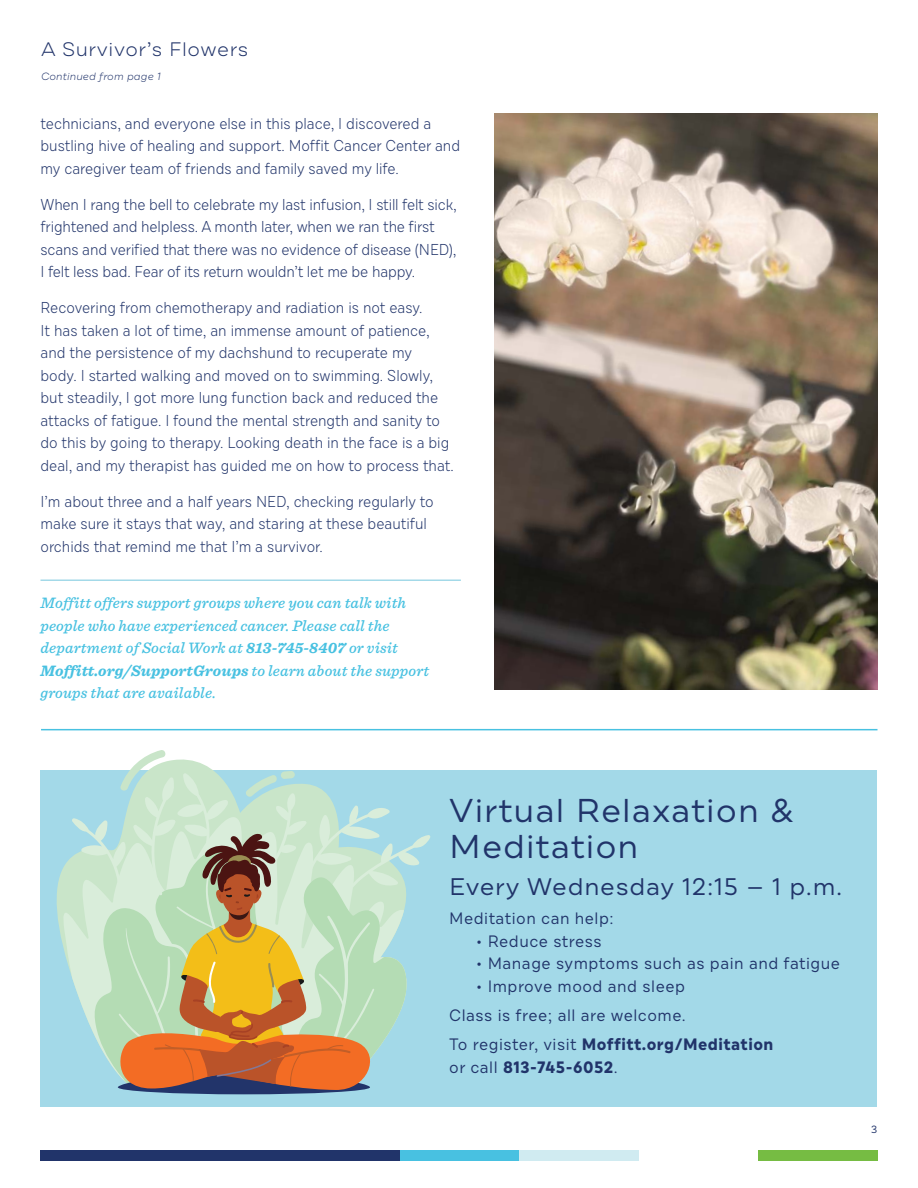
<style>
.page{position:relative;width:918px;height:1188px;background:#fff}
.page>*{position:absolute;margin:0;border:0;box-sizing:border-box;transform-origin:0 0}
.t1{font:33px/36px "Draft A";letter-spacing:.03em;color:#21346a}
.t2{font:24px "Draft A";letter-spacing:.03em;color:#21346a}
.t3{font:300 19.5px "Draft A";letter-spacing:.03em;color:#21346a}
.t4{font:16.5px/29.2px "Draft C";letter-spacing:.03em;color:#21346a}
.t5{font:700 16.5px "Draft C";letter-spacing:.03em;color:#21346a}
.t6{font:300 15.75px/22.5px "Draft D";color:#21346a}
.t7{font:italic 500 15.75px/22.5px "Sentinel";letter-spacing:.01em;color:#48c1e1}
.t8{font:italic 300 10.5px "Draft A";letter-spacing:.01em;color:#21346a}
.t9{font:10.5px "Draft A";color:#21346a}
.s1{font-weight:700}
.s2{font-weight:400}
</style>
<div class="page">
<div style="left:758px;top:1150px;width:120px;height:11px;background:#76bc43"></div>
<div style="left:519px;top:1150px;width:120px;height:11px;background:#d0ebf1"></div>
<div style="left:399px;top:1150px;width:120px;height:11px;background:#48c1e1"></div>
<div style="left:40px;top:1150px;width:360px;height:11px;background:#21346a"></div>
<hr style="left:41px;top:729px;width:837px;height:1px;background:#48c1e1">
<div style="left:40px;top:770px;width:838px;height:336px;background:#a3d9e8"></div>
<hr style="left:40px;top:579px;width:421px;height:2px;background:#a3d9e8">
<svg style="left:62px;top:858px;width:9px;height:115px"></svg>
<svg style="left:71px;top:750px;width:360px;height:344px"></svg>
<img style="left:495px;top:113px;width:383px;height:576px">
<p class="t3" style="left:41px;top:37px;width:209px">A Survivor’s Flowers</p>
<p class="t8" style="left:41px;top:70px;width:121px">Continued from page 1</p>
<p class="t6" style="left:40px;top:114px;width:421px">technicians, and everyone else in this place, I discovered a bustling hive of healing and support. Moffit Cancer Center and my caregiver team of friends and family saved my life.</p>
<p class="t6" style="left:40px;top:195px;width:418px">When I rang the bell to celebrate my last infusion, I still felt sick, frightened and helpless. A month later, when we ran the first scans and verified that there was no evidence of disease (NED), I felt less bad. Fear of its return wouldn’t let me be happy.</p>
<p class="t6" style="left:40px;top:298px;width:415px">Recovering from chemotherapy and radiation is not easy.<br>It has taken a lot of time, an immense amount of patience, and the persistence of my dachshund to recuperate my<br>body. I started walking and moved on to swimming. Slowly, but steadily, I got more lung function back and reduced the attacks of fatigue. I found the mental strength and sanity to do this by going to therapy. Looking death in the face is a big deal, and my therapist has guided me on how to process that.</p>
<p class="t6" style="left:40px;top:492px;width:395px">I’m about three and a half years NED, checking regularly to make sure it stays that way, and staring at these beautiful orchids that remind me that I’m a survivor.</p>
<p class="t7" style="left:40px;top:591px;width:390px">Moffitt offers support groups where you can talk with people who have experienced cancer. Please call the department of Social Work at <span class="s1">813-745-8407</span> or visit <span class="s1">Moffitt.org/SupportGroups</span> to learn about the support groups that are available.</p>
<h1 class="t1" style="left:449px;top:796px;width:346px">Virtual Relaxation &amp;<br>Meditation</h1>
<h2 class="t2" style="left:449px;top:872px;width:395px">Every Wednesday 12:15 — 1 p.m.</h2>
<p class="t4" style="left:449px;top:906px;width:166px">Meditation can help:</p>
<p class="t4" style="left:476px;top:928px;width:127px">• Reduce stress</p>
<p class="t4" style="left:476px;top:951px;width:365px">• Manage symptoms such as pain and fatigue</p>
<p class="t4" style="left:449px;top:973px;width:326px;text-indent:27px">• Improve mood and sleep<br>Class is free; all are welcome.<br>To register, visit <span class="s1">Moffitt.org/Meditation</span></p>
<p class="t5" style="left:449px;top:1058px;width:170px"><span class="s2">or call</span> 813-745-6052<span class="s2">.</span></p>
<p class="t9" style="left:871px;top:1123px;width:8px">3</p>
</div>
